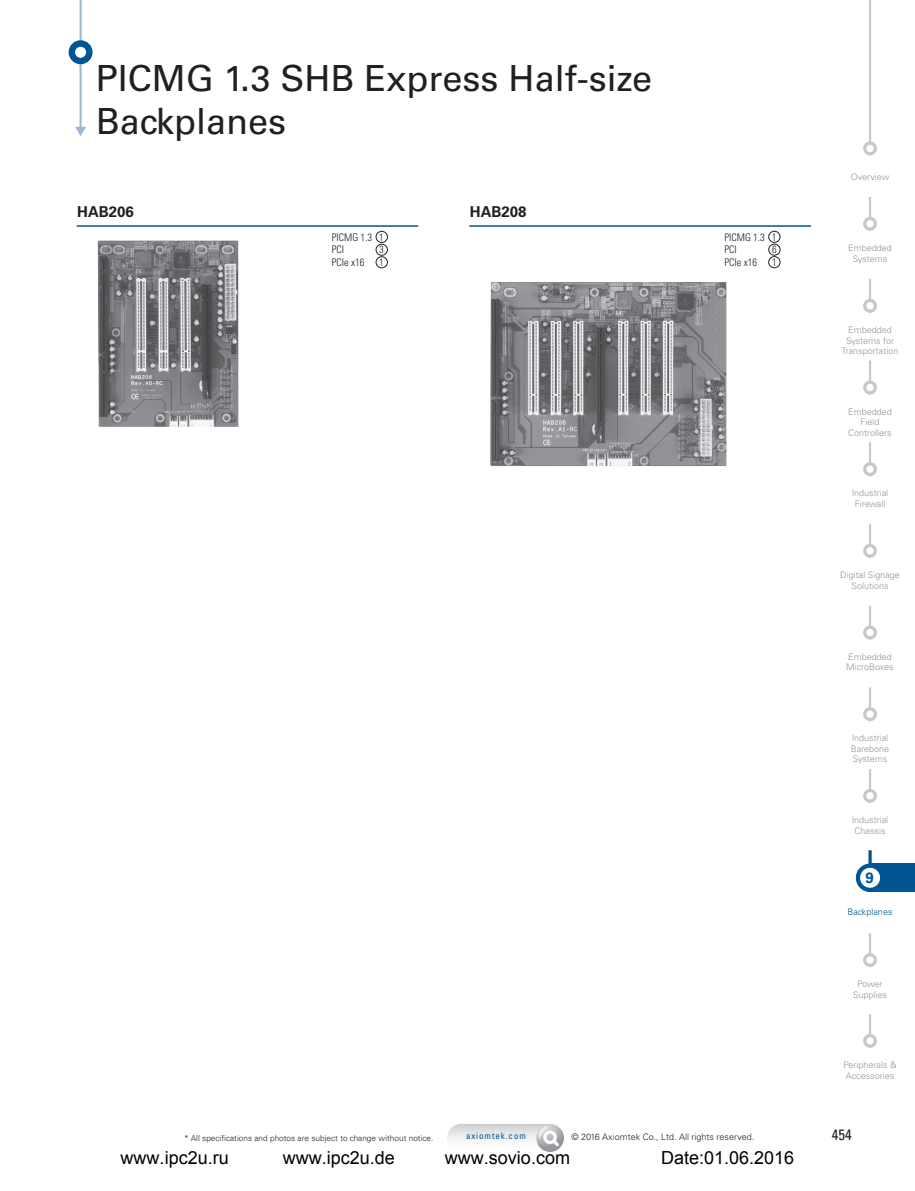
<style>
.page{position:relative;width:915px;height:1191px;background:#fff}
.page>*{position:absolute;margin:0;border:0;box-sizing:border-box;transform-origin:0 0}
.t1{font:36px/43.2px "Univers LT Std";color:#231f20}
.t2{font:18px "Arial";color:#000}
.t3{font:700 15px "Univers LT Std";color:#231f20}
.t4{font:condensed 15px "Univers LT Std";color:#231f20}
.t5{font:700 15px "Univers LT Std";color:#005594}
.t6{font:300 condensed 10.5px/12.6px "Univers LT Std";color:#231f20}
.t7{font:300 9px/10.5px "Univers LT Std";color:#939598;text-align:center}
.t8{font:300 9px "Univers LT Std";color:#231f20}
.t9{font:condensed 9px "Univers LT Std";letter-spacing:.1em;color:#005594}
.t10{font:300 9px "Univers LT Std";color:#005594}
.t11{font:300 8.25px "Univers LT Std";color:#231f20}
</style>
<div class="page">
<hr style="left:79px;top:0;width:3px;height:128px;background:#a3b6d6">
<svg style="left:75px;top:127px;width:11px;height:9px"></svg>
<svg style="left:72px;top:43px;width:17px;height:18px"></svg>
<div style="left:69px;top:40px;width:23px;height:24px;border:6px solid #005594;border-radius:50%"></div>
<hr style="left:868px;top:197px;width:2px;height:34px;background:#c7c8ca">
<svg style="left:863px;top:213px;width:14px;height:18px"></svg>
<hr style="left:868px;top:279px;width:2px;height:34px;background:#c7c8ca">
<svg style="left:863px;top:295px;width:14px;height:18px"></svg>
<hr style="left:868px;top:361px;width:2px;height:34px;background:#c7c8ca">
<svg style="left:863px;top:377px;width:14px;height:18px"></svg>
<hr style="left:868px;top:0;width:2px;height:155px;background:#c7c8ca">
<svg style="left:863px;top:138px;width:14px;height:18px"></svg>
<hr style="left:868px;top:442px;width:2px;height:34px;background:#c7c8ca">
<svg style="left:863px;top:459px;width:14px;height:18px"></svg>
<hr style="left:868px;top:524px;width:2px;height:34px;background:#c7c8ca">
<svg style="left:863px;top:540px;width:14px;height:18px"></svg>
<img style="left:448px;top:1124px;width:115px;height:27px">
<hr style="left:868px;top:605px;width:2px;height:34px;background:#c7c8ca">
<svg style="left:863px;top:622px;width:14px;height:18px"></svg>
<hr style="left:868px;top:687px;width:2px;height:34px;background:#c7c8ca">
<svg style="left:863px;top:703px;width:14px;height:19px"></svg>
<hr style="left:868px;top:769px;width:2px;height:34px;background:#c7c8ca">
<svg style="left:863px;top:785px;width:14px;height:18px"></svg>
<hr style="left:868px;top:933px;width:2px;height:34px;background:#c7c8ca">
<svg style="left:863px;top:949px;width:14px;height:19px"></svg>
<hr style="left:868px;top:1014px;width:2px;height:34px;background:#c7c8ca">
<svg style="left:863px;top:1030px;width:14px;height:18px"></svg>
<div style="left:869px;top:863px;width:45px;height:29px;background:#005594"></div>
<hr style="left:868px;top:850px;width:3px;height:16px;background:#005594">
<svg style="left:855px;top:858px;width:26px;height:35px"></svg>
<hr style="left:469px;top:225px;width:341px;height:2px;background:#005594">
<hr style="left:77px;top:225px;width:341px;height:2px;background:#005594">
<img style="left:97px;top:240px;width:142px;height:187px">
<img style="left:490px;top:282px;width:237px;height:184px">
<div style="left:768px;top:231px;width:12px;height:12px;border:1px solid #231f20;border-radius:50%"></div>
<div style="left:768px;top:244px;width:12px;height:11px;border:1px solid #231f20;border-radius:50%"></div>
<div style="left:768px;top:256px;width:12px;height:12px;border:1px solid #231f20;border-radius:50%"></div>
<div style="left:375px;top:231px;width:12px;height:12px;border:1px solid #231f20;border-radius:50%"></div>
<div style="left:375px;top:244px;width:12px;height:12px;border:1px solid #231f20;border-radius:50%"></div>
<div style="left:375px;top:256px;width:12px;height:12px;border:1px solid #231f20;border-radius:50%"></div>
<h1 class="t1" style="left:96px;top:56px;width:557px">PICMG 1.3 SHB Express Half-size<br>Backplanes</h1>
<h3 class="t3" style="left:77px;top:202px;width:58px">HAB206</h3>
<p class="t6" style="left:332px;top:231px;width:53px">PICMG 1.3 1<br>PCI</p>
<p class="t6" style="left:379px;top:243px;width:6px">3</p>
<p class="t6" style="left:332px;top:256px;width:34px">PCIe x16</p>
<p class="t6" style="left:379px;top:256px;width:6px">1</p>
<h3 class="t3" style="left:469px;top:202px;width:58px">HAB208</h3>
<p class="t6" style="left:724px;top:231px;width:53px">PICMG 1.3 1<br>PCI</p>
<p class="t6" style="left:771px;top:243px;width:6px">6</p>
<p class="t6" style="left:724px;top:256px;width:34px">PCIe x16</p>
<p class="t6" style="left:771px;top:256px;width:6px">1</p>
<p class="t7" style="left:850px;top:172px;width:40px">Overview</p>
<p class="t7" style="left:848px;top:242px;width:45px">Embedded<br>Systems</p>
<p class="t7" style="left:841px;top:325px;width:58px">Embedded<br>Systems for<br>Transportation</p>
<p class="t7" style="left:848px;top:406px;width:45px">Embedded<br>Field<br>Controllers</p>
<p class="t7" style="left:851px;top:488px;width:38px">Industrial<br>Firewall</p>
<p class="t7" style="left:839px;top:569px;width:61px">Digital Signage<br>Solutions</p>
<p class="t7" style="left:846px;top:651px;width:49px;text-align:left">Embedded<br>MicroBoxes</p>
<p class="t7" style="left:850px;top:733px;width:40px;text-align:justify">Industrial Barebone Systems</p>
<p class="t7" style="left:851px;top:814px;width:38px">Industrial<br>Chassis</p>
<h3 class="t5" style="left:865px;top:869px;width:10px">9</h3>
<p class="t10" style="left:847px;top:906px;width:46px">Backplanes</p>
<p class="t7" style="left:852px;top:979px;width:36px">Power<br>Supplies</p>
<p class="t7" style="left:843px;top:1059px;width:55px;text-align:left">Peripherals &amp;<br>Accessories</p>
<p class="t11" style="left:184px;top:1132px;width:251px">* All specifications and photos are subject to change without notice.</p>
<p class="t9" style="left:466px;top:1130px;width:61px">axiomtek.com</p>
<p class="t8" style="left:571px;top:1131px;width:184px">© 2016 Axiomtek Co., Ltd. All rights reserved.</p>
<h3 class="t4" style="left:831px;top:1124px;width:21px">454</h3>
<h2 class="t2" style="left:121px;top:1146px;width:110px">www.ipc2u.ru</h2>
<h2 class="t2" style="left:283px;top:1146px;width:114px">www.ipc2u.de</h2>
<h2 class="t2" style="left:445px;top:1146px;width:127px">www.sovio.com</h2>
<h2 class="t2" style="left:661px;top:1146px;width:135px">Date:01.06.2016</h2>
</div>
